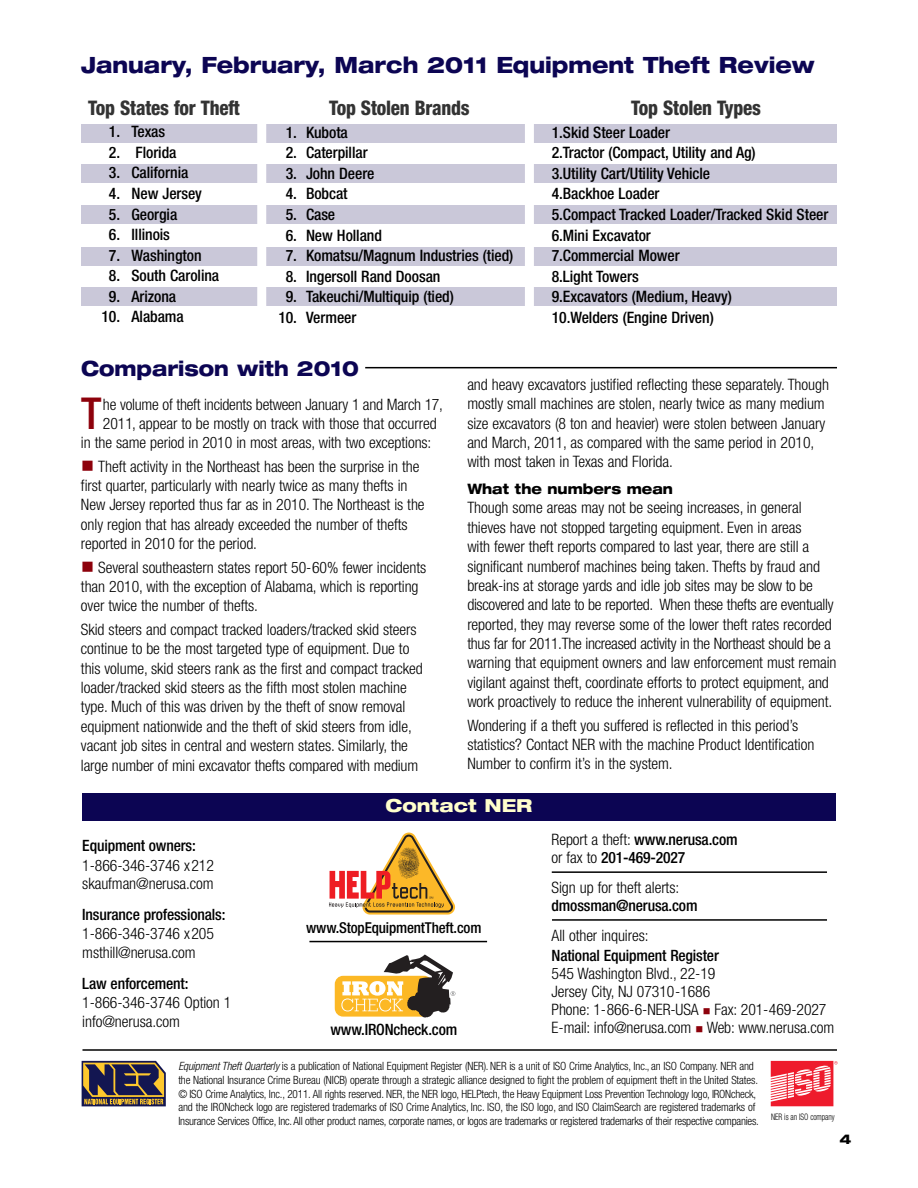
<style>
.page{position:relative;width:918px;height:1188px;background:#fff}
.page>*{position:absolute;margin:0;border:0;box-sizing:border-box;transform-origin:0 0}
.t1{font:500 condensed 44.1px "Helvetica Neue";color:#8d010b}
.t2{font:800 expanded 22.5px "Helvetica Neue";color:#0c0553;scale:.9 1}
.t3{font:800 expanded 21px "Helvetica Neue";color:#0c0553;scale:.9 1}
.t4{font:800 condensed 20.1px "Helvetica Neue";letter-spacing:-.01em;color:#333;scale:.95 1}
.t5{font:800 expanded 18px "Helvetica Neue";color:#ffc}
.t6{font:300 condensed 15.75px/19.4px "Helvetica Neue";letter-spacing:-.005em;color:#000}
.t7{font:500 condensed 15.75px/20.5px "Helvetica Neue";letter-spacing:-.005em;color:#000}
.t8{font:500 condensed 15.6px/18px "Helvetica Neue";letter-spacing:-.01em;color:#000}
.t9{font:500 condensed 15px "Helvetica Neue";letter-spacing:-.01em;color:#000}
.t10{font:800 expanded 14.4px "Helvetica Neue";color:#000;scale:.9 1}
.t11{font:800 expanded 13.5px "Helvetica Neue";color:#000}
.t12{font:300 condensed 11.4px/13.6px "Helvetica Neue";letter-spacing:-.01em;color:#000}
.s1{color:#8d010b}
.s2{font-weight:300;font-size:15.75px}
.s3{font-style:italic}
</style>
<div class="page">
<div style="left:82px;top:793px;width:754px;height:27px;background:#0c0553"></div>
<div style="left:81px;top:124px;width:756px;height:18px;background:#cac8d9"></div>
<div style="left:81px;top:165px;width:756px;height:18px;background:#cac8d9"></div>
<div style="left:81px;top:205px;width:756px;height:19px;background:#cac8d9"></div>
<div style="left:81px;top:247px;width:756px;height:19px;background:#cac8d9"></div>
<div style="left:81px;top:288px;width:756px;height:18px;background:#cac8d9"></div>
<svg style="left:335px;top:954px;width:120px;height:64px"></svg>
<svg style="left:329px;top:833px;width:126px;height:82px"></svg>
<svg style="left:82px;top:1061px;width:84px;height:45px"></svg>
<svg style="left:771px;top:1061px;width:67px;height:45px"></svg>
<hr style="left:309px;top:941px;width:178px;height:1px;background:#000">
<hr style="left:552px;top:871px;width:275px;height:2px;background:#000">
<hr style="left:552px;top:919px;width:275px;height:2px;background:#000">
<hr style="left:82px;top:1049px;width:755px;height:2px;background:#000">
<div style="left:257px;top:118px;width:9px;height:201px;background:#fff"></div>
<div style="left:525px;top:116px;width:9px;height:202px;background:#fff"></div>
<hr style="left:365px;top:367px;width:472px;height:1px;background:#000">
<h2 class="t2" style="left:81px;top:56px;width:817px">January, February, March 2011 Equipment Theft Review</h2>
<p class="t4" style="left:88px;top:101px;width:161px">Top States for Theft</p>
<p class="t7" style="left:109px;top:123px;width:58px">1. Texas</p>
<p class="t7" style="left:109px;top:143px;width:69px">2. Florida</p>
<p class="t7" style="left:109px;top:164px;width:81px">3. California</p>
<p class="t7" style="left:109px;top:185px;width:95px">4. New Jersey</p>
<p class="t7" style="left:109px;top:205px;width:70px">5. Georgia</p>
<p class="t7" style="left:109px;top:226px;width:63px">6. Illinois</p>
<p class="t7" style="left:109px;top:246px;width:94px">7. Washington</p>
<p class="t7" style="left:109px;top:267px;width:112px">8. South Carolina</p>
<p class="t7" style="left:109px;top:287px;width:69px">9. Arizona</p>
<p class="t7" style="left:102px;top:308px;width:84px">10. Alabama</p>
<p class="t4" style="left:329px;top:101px;width:150px">Top Stolen Brands</p>
<p class="t7" style="left:286px;top:123px;width:64px">1. Kubota</p>
<p class="t7" style="left:286px;top:144px;width:83px">2. Caterpillar</p>
<p class="t7" style="left:286px;top:164px;width:90px">3. John Deere</p>
<p class="t7" style="left:286px;top:185px;width:63px">4. Bobcat</p>
<p class="t7" style="left:286px;top:206px;width:51px">5. Case</p>
<p class="t7" style="left:286px;top:226px;width:98px">6. New Holland</p>
<p class="t7" style="left:286px;top:247px;width:229px">7. Komatsu/Magnum Industries (tied)</p>
<p class="t7" style="left:286px;top:267px;width:156px">8. Ingersoll Rand Doosan</p>
<p class="t7" style="left:286px;top:288px;width:170px">9. Takeuchi/Multiquip (tied)</p>
<p class="t7" style="left:278px;top:308px;width:80px">10. Vermeer</p>
<p class="t4" style="left:631px;top:101px;width:138px">Top Stolen Types</p>
<p class="t7" style="left:552px;top:123px;width:278px">1.Skid Steer Loader<br>2.Tractor (Compact, Utility and Ag)<br>3.Utility Cart/Utility Vehicle<br>4.Backhoe Loader<br>5.Compact Tracked Loader/Tracked Skid Steer<br>6.Mini Excavator<br>7.Commercial Mower<br>8.Light Towers<br>9.Excavators (Medium, Heavy)<br>10.Welders (Engine Driven)</p>
<h3 class="t3" style="left:81px;top:360px;width:310px">Comparison with 2010</h3>
<h1 class="t1" style="left:81px;top:398px;width:22px">T</h1>
<p class="t6" style="left:103px;top:396px;width:342px">he volume of theft incidents between January 1 and March 17,</p>
<p class="t6" style="left:103px;top:415px;width:335px">2011, appear to be mostly on track with those that occurred</p>
<p class="t6" style="left:81px;top:434px;width:352px">in the same period in 2010 in most areas, with two exceptions:</p>
<p class="t6" style="left:81px;top:458px;width:345px"><span class="s1">■</span> Theft activity in the Northeast has been the surprise in the first quarter, particularly with nearly twice as many thefts in New Jersey reported thus far as in 2010. The Northeast is the only region that has already exceeded the number of thefts reported in 2010 for the period.</p>
<p class="t6" style="left:81px;top:559px;width:347px"><span class="s1">■</span> Several southeastern states report 50-60% fewer incidents than 2010, with the exception of Alabama, which is reporting over twice the number of thefts.</p>
<p class="t6" style="left:81px;top:621px;width:343px">Skid steers and compact tracked loaders/tracked skid steers continue to be the most targeted type of equipment. Due to this volume, skid steers rank as the first and compact tracked loader/tracked skid steers as the fifth most stolen machine type. Much of this was driven by the theft of snow removal equipment nationwide and the theft of skid steers from idle, vacant job sites in central and western states. Similarly, the large number of mini excavator thefts compared with medium</p>
<p class="t6" style="left:467px;top:376px;width:363px">and heavy excavators justified reflecting these separately. Though mostly small machines are stolen, nearly twice as many medium size excavators (8 ton and heavier) were stolen between January and March, 2011, as compared with the same period in 2010, with most taken in Texas and Florida.</p>
<p class="t10" style="left:467px;top:483px;width:230px">What the numbers mean</p>
<p class="t6" style="left:467px;top:500px;width:371px">Though some areas may not be seeing increases, in general thieves have not stopped targeting equipment. Even in areas<br>with fewer theft reports compared to last year, there are still a significant numberof machines being taken. Thefts by fraud and break-ins at storage yards and idle job sites may be slow to be discovered and late to be reported. When these thefts are eventually reported, they may reverse some of the lower theft rates recorded thus far for 2011.The increased activity in the Northeast should be a warning that equipment owners and law enforcement must remain vigilant against theft, coordinate efforts to protect equipment, and work proactively to reduce the inherent vulnerability of equipment.</p>
<p class="t6" style="left:467px;top:717px;width:349px">Wondering if a theft you suffered is reflected in this period’s statistics? Contact NER with the machine Product Identification<br>Number to confirm it’s in the system.</p>
<p class="t5" style="left:386px;top:799px;width:148px">Contact NER</p>
<p class="t8" style="left:552px;top:832px;width:188px"><span class="s2">Report a theft:</span> www.nerusa.com <span class="s2">or fax to</span> 201-469-2027</p>
<p class="t6" style="left:552px;top:879px;width:129px">Sign up for theft alerts:</p>
<p class="t8" style="left:552px;top:898px;width:147px">dmossman@nerusa.com</p>
<p class="t6" style="left:552px;top:927px;width:98px">All other inquires:</p>
<p class="t8" style="left:552px;top:947px;width:169px">National Equipment Register</p>
<p class="t6" style="left:552px;top:965px;width:284px;line-height:18px">545 Washington Blvd., 22-19<br>Jersey City, NJ 07310-1686<br>Phone: 1-866-6-NER-USA <span class="s1">■</span> Fax: 201-469-2027<br>E-mail: info@nerusa.com <span class="s1">■</span> Web: www.nerusa.com</p>
<p class="t8" style="left:82px;top:838px;width:115px">Equipment owners:</p>
<p class="t6" style="left:82px;top:857px;width:133px;line-height:18.9px">1-866-346-3746 x212 skaufman@nerusa.com</p>
<p class="t8" style="left:82px;top:907px;width:145px">Insurance professionals:</p>
<p class="t6" style="left:82px;top:926px;width:133px;line-height:18.9px">1-866-346-3746 x205 msthill@nerusa.com</p>
<p class="t8" style="left:82px;top:976px;width:108px">Law enforcement:</p>
<p class="t6" style="left:82px;top:994px;width:151px;line-height:18.9px">1-866-346-3746 Option 1 info@nerusa.com</p>
<p class="t12" style="left:178px;top:1060px;width:658px"><span class="s3">Equipment Theft Quarterly</span> is a publication of National Equipment Register (NER). NER is a unit of ISO Crime Analytics, Inc., an ISO Company. NER and<br>the National Insurance Crime Bureau (NICB) operate through a strategic alliance designed to fight the problem of equipment theft in the United States.<br>© ISO Crime Analytics, Inc., 2011. All rights reserved. NER, the NER logo, HELPtech, the Heavy Equipment Loss Prevention Technology logo, IRONcheck,<br>and the IRONcheck logo are registered trademarks of ISO Crime Analytics, Inc. ISO, the ISO logo, and ISO ClaimSearch are registered trademarks of<br>Insurance Services Office, Inc. All other product names, corporate names, or logos are trademarks or registered trademarks of their respective companies. <sup>NER</sup> <sup>is</sup> <sup>an</sup> <sup>ISO</sup> <sup>company</sup></p>
<p class="t9" style="left:306px;top:922px;width:177px">www.StopEquipmentTheft.com</p>
<p class="t8" style="left:330px;top:1021px;width:128px">www.IRONcheck.com</p>
<p class="t11" style="left:839px;top:1134px;width:13px">4</p>
</div>
